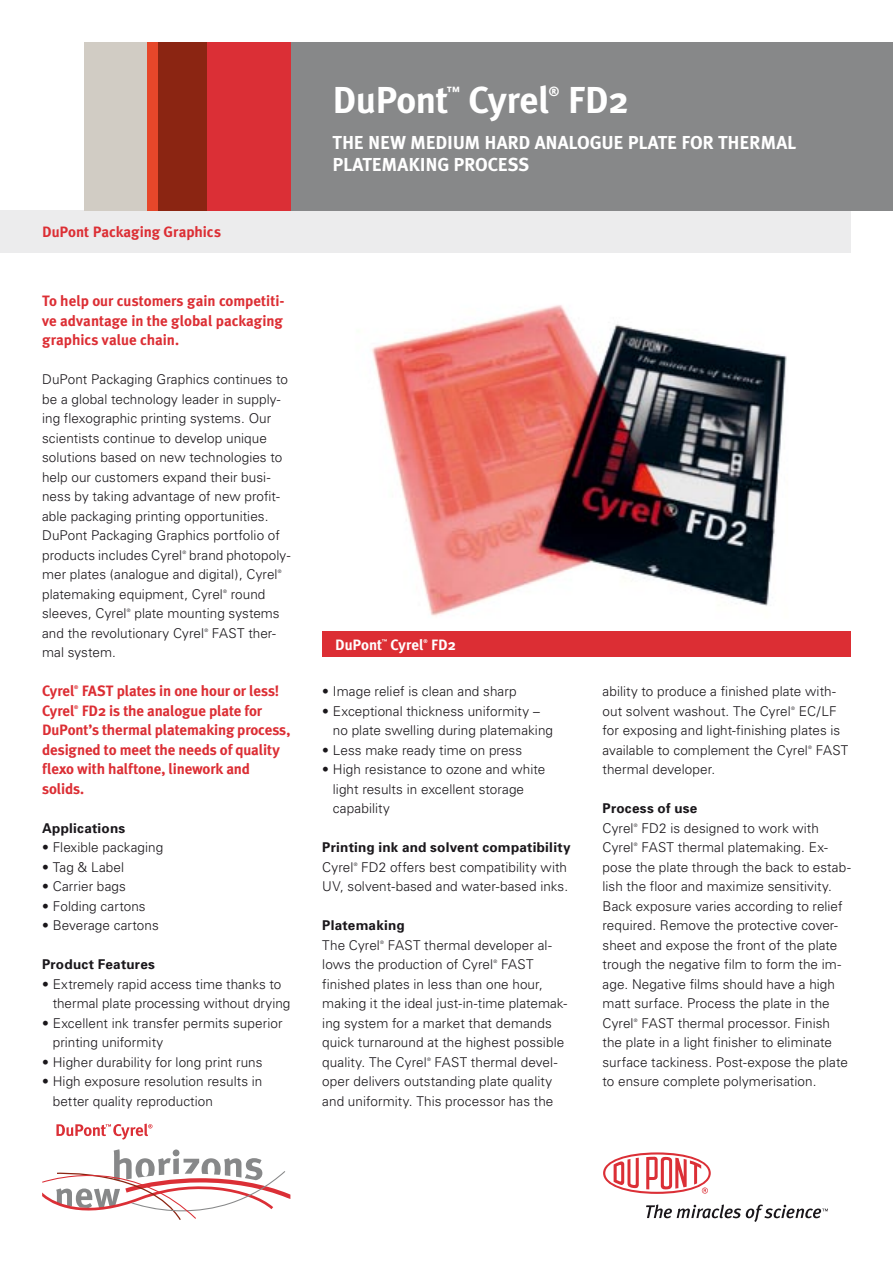
<style>
.page{position:relative;width:893px;height:1263px;background:#fff}
.page>*{position:absolute;margin:0;border:0;box-sizing:border-box;transform-origin:0 0}
.t1{font:700 37.5px "Meta Plus";letter-spacing:-.01em;color:#fff}
.t2{font:700 18.75px/22.5px "Meta Plus";letter-spacing:-.01em;color:#fff}
.t3{font:700 15px/19.5px "Meta Plus";letter-spacing:-.005em;color:#dc2e34;text-align:justify}
.t4{font:700 15px "Meta Plus";color:#fff}
.t5{font:300 13.5px/19.5px "Univers";letter-spacing:.005em;color:#1a171b}
.t6{font:700 13.5px "Univers";letter-spacing:.02em;color:#1a171b}
.t7{font:700 13.2px "Meta Plus";color:#fff}
.t8{font:700 5.25px "Meta Plus";color:#fff}
.t9{font:700 5.25px "Meta Plus";color:#dc2e34}
.t10{font:300 4.8px "Univers";color:#1a171b}
</style>
<div class="page">
<img style="left:372px;top:305px;width:415px;height:311px">
<div style="left:322px;top:631px;width:529px;height:26px;background:#dc2e34"></div>
<div style="left:0;top:210px;width:851px;height:43px;background:#ececed"></div>
<div style="left:291px;top:42px;width:602px;height:168px;background:#878889"></div>
<div style="left:84px;top:42px;width:63px;height:168px;background:#d1ccc4"></div>
<div style="left:206px;top:42px;width:84px;height:168px;background:#db2f36"></div>
<div style="left:147px;top:42px;width:11px;height:168px;background:#e6472a"></div>
<div style="left:158px;top:42px;width:48px;height:168px;background:#8b2512"></div>
<svg style="left:603px;top:1152px;width:108px;height:42px"></svg>
<svg style="left:646px;top:1204px;width:182px;height:18px"></svg>
<svg style="left:42px;top:1149px;width:248px;height:71px"></svg>
<svg style="left:56px;top:1123px;width:97px;height:16px"></svg>
<p class="t3" style="left:42px;top:222px;width:180px">DuPont Packaging Graphics</p>
<p class="t3" style="left:42px;top:291px;width:244px">To help our customers gain competiti&shy;ve advantage in the global packaging graphics value chain.</p>
<p class="t5" style="left:42px;top:370px;width:247px">DuPont Packaging Graphics continues to be a global technology leader in supply&shy;ing flexographic printing systems. Our scientists continue to develop unique solutions based on new technologies to help our customers expand their busi&shy;ness by taking advantage of new profit&shy;able packaging printing opportunities.<br>DuPont Packaging Graphics portfolio of products includes Cyrel</p>
<p class="t5" style="left:42px;top:545px;width:250px;text-indent:147px">brand photopoly&shy;mer plates (analogue and digital), Cyrel</p>
<p class="t10" style="left:183px;top:549px;width:5px">®</p>
<p class="t10" style="left:278px;top:568px;width:5px">®</p>
<p class="t5" style="left:42px;top:584px;width:182px">platemaking equipment, Cyrel</p>
<p class="t10" style="left:223px;top:588px;width:5px">®</p>
<p class="t5" style="left:231px;top:584px;width:36px">round</p>
<p class="t5" style="left:42px;top:604px;width:86px">sleeves, Cyrel</p>
<p class="t10" style="left:127px;top:607px;width:5px">®</p>
<p class="t5" style="left:42px;top:604px;width:239px;text-indent:92px">plate mounting systems and the revolutionary Cyrel</p>
<p class="t10" style="left:204px;top:627px;width:5px">®</p>
<p class="t5" style="left:212px;top:623px;width:66px">FAST ther-</p>
<p class="t5" style="left:42px;top:643px;width:75px">mal system.</p>
<p class="t3" style="left:42px;top:681px;width:34px">Cyrel</p>
<p class="t9" style="left:74px;top:685px;width:6px">®</p>
<p class="t3" style="left:82px;top:681px;width:199px">FAST plates in one hour or less!</p>
<p class="t3" style="left:42px;top:701px;width:34px">Cyrel</p>
<p class="t9" style="left:74px;top:704px;width:6px">®</p>
<p class="t3" style="left:42px;top:701px;width:250px;text-align:left;text-indent:40px">FD2 is the analogue plate for<br>DuPont’s thermal platemaking process, designed to meet the needs of quality flexo with halftone, linework and solids.</p>
<p class="t6" style="left:42px;top:820px;width:85px">Applications</p>
<p class="t5" style="left:42px;top:838px;width:123px">• Flexible packaging</p>
<p class="t5" style="left:42px;top:857px;width:84px">• Tag &amp; Label</p>
<p class="t5" style="left:42px;top:877px;width:85px">• Carrier bags</p>
<p class="t5" style="left:42px;top:896px;width:105px">• Folding cartons</p>
<p class="t5" style="left:42px;top:916px;width:118px">• Beverage cartons</p>
<p class="t6" style="left:42px;top:956px;width:114px">Product Features</p>
<p class="t5" style="left:53px;top:974px;width:239px;text-indent:-11px">• Extremely rapid access time thanks to thermal plate processing without drying</p>
<p class="t5" style="left:53px;top:1013px;width:231px;text-indent:-11px">• Excellent ink transfer permits superior printing uniformity</p>
<p class="t5" style="left:42px;top:1052px;width:222px">• Higher durability for long print runs</p>
<p class="t5" style="left:53px;top:1072px;width:211px;text-indent:-11px">• High exposure resolution results in better quality reproduction</p>
<h1 class="t1" style="left:333px;top:79px;width:117px">DuPont</h1>
<p class="t7" style="left:447px;top:84px;width:15px">™</p>
<h1 class="t1" style="left:469px;top:79px;width:83px">Cyrel</h1>
<p class="t7" style="left:549px;top:84px;width:12px">®</p>
<h1 class="t1" style="left:568px;top:79px;width:62px">FD2</h1>
<h2 class="t2" style="left:333px;top:131px;width:465px">THE NEW MEDIUM HARD ANALOGUE PLATE FOR THERMAL<br>PLATEMAKING PROCESS</h2>
<p class="t4" style="left:335px;top:636px;width:49px">DuPont</p>
<p class="t8" style="left:382px;top:638px;width:7px">™</p>
<p class="t4" style="left:391px;top:636px;width:35px">Cyrel</p>
<p class="t8" style="left:424px;top:638px;width:6px">®</p>
<p class="t4" style="left:431px;top:636px;width:26px">FD2</p>
<p class="t5" style="left:322px;top:682px;width:196px">• Image relief is clean and sharp</p>
<p class="t5" style="left:333px;top:701px;width:222px;text-indent:-11px">• Exceptional thickness uniformity – no plate swelling during platemaking</p>
<p class="t5" style="left:322px;top:740px;width:201px">• Less make ready time on press</p>
<p class="t5" style="left:333px;top:760px;width:214px;text-indent:-11px">• High resistance to ozone and white light results in excellent storage capability</p>
<p class="t6" style="left:322px;top:839px;width:250px">Printing ink and solvent compatibility</p>
<p class="t5" style="left:322px;top:857px;width:33px">Cyrel</p>
<p class="t10" style="left:354px;top:861px;width:5px">®</p>
<p class="t5" style="left:322px;top:857px;width:247px;text-align:right">FD2 offers best compatibility with<br>UV, solvent-based and water-based inks.</p>
<p class="t6" style="left:322px;top:917px;width:84px">Platemaking</p>
<p class="t5" style="left:322px;top:935px;width:59px">The Cyrel</p>
<p class="t10" style="left:380px;top:939px;width:5px">®</p>
<p class="t5" style="left:322px;top:935px;width:231px;text-indent:66px">FAST thermal developer al&shy;lows the production of Cyrel</p>
<p class="t5" style="left:322px;top:955px;width:246px;text-indent:179px">FAST finished plates in less than one hour, making it the ideal just-in-time platemak&shy;ing system for a market that demands quick turnaround at the highest possible quality. The Cyrel</p>
<p class="t10" style="left:493px;top:958px;width:5px">®</p>
<p class="t5" style="left:322px;top:1052px;width:237px;text-indent:112px">FAST thermal devel&shy;oper delivers outstanding plate quality and uniformity. This processor has the</p>
<p class="t10" style="left:427px;top:1056px;width:5px">®</p>
<p class="t5" style="left:603px;top:682px;width:235px">ability to produce a finished plate with&shy;out solvent washout. The Cyrel</p>
<p class="t5" style="left:603px;top:701px;width:239px;text-indent:196px">EC/LF for exposing and light-finishing plates is available to complement the Cyrel</p>
<p class="t10" style="left:791px;top:705px;width:5px">®</p>
<p class="t10" style="left:808px;top:744px;width:5px">®</p>
<p class="t5" style="left:816px;top:740px;width:34px">FAST</p>
<p class="t5" style="left:603px;top:760px;width:114px">thermal developer.</p>
<p class="t6" style="left:603px;top:800px;width:96px">Process of use</p>
<p class="t5" style="left:603px;top:818px;width:33px">Cyrel</p>
<p class="t10" style="left:634px;top:822px;width:5px">®</p>
<p class="t5" style="left:641px;top:818px;width:179px">FD2 is designed to work with</p>
<p class="t5" style="left:603px;top:838px;width:33px">Cyrel</p>
<p class="t10" style="left:634px;top:841px;width:5px">®</p>
<p class="t5" style="left:603px;top:838px;width:250px;text-indent:39px">FAST thermal platemaking. Ex&shy;pose the plate through the back to estab&shy;lish the floor and maximize sensitivity.<br>Back exposure varies according to relief required. Remove the protective cover&shy;sheet and expose the front of the plate trough the negative film to form the im&shy;age. Negative films should have a high matt surface. Process the plate in the Cyrel</p>
<p class="t5" style="left:603px;top:1013px;width:247px;text-indent:39px">FAST thermal processor. Finish the plate in a light finisher to eliminate surface tackiness. Post-expose the plate to ensure complete polymerisation.</p>
<p class="t10" style="left:634px;top:1017px;width:5px">®</p>
</div>
